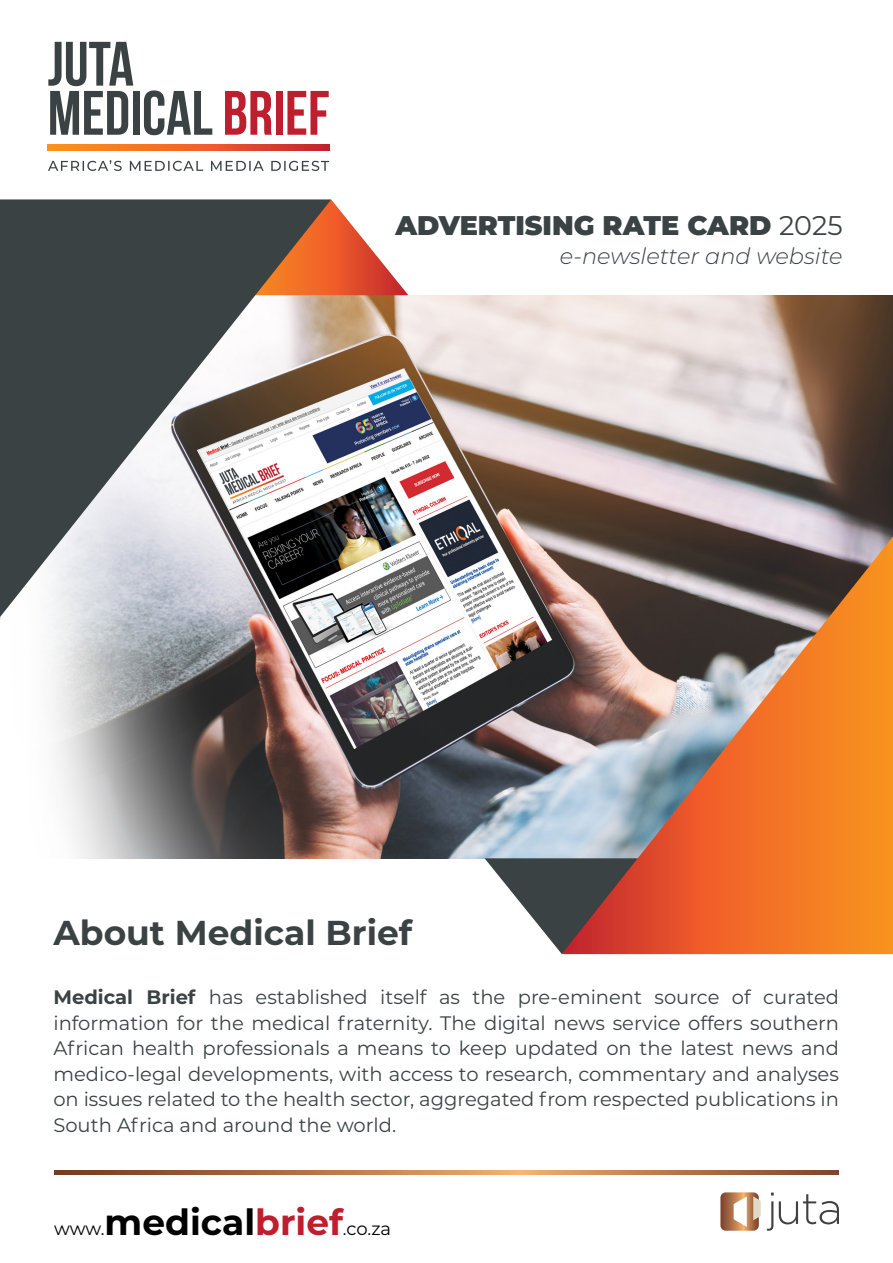
<style>
.page{position:relative;width:893px;height:1263px;background:#fff}
.page>*{position:absolute;margin:0;border:0;box-sizing:border-box;transform-origin:0 0}
.t1{font:700 62.55px/49.1px "Bebas Neue";color:#3b4244}
.t2{font:700 34.5px "Montserrat";color:#3b4244}
.t3{font:900 27px "Montserrat";color:#3b4244}
.t4{font:italic 300 22.5px "Montserrat";color:#3b4244}
.t5{font:19.5px/25.5px "Montserrat";color:#3b4244;text-align:justify}
.t6{font:18px "Montserrat";letter-spacing:-.005em;color:#000}
.s1{color:#be1e2d}
.s2{font-weight:400}
.s3{font-weight:700}
.s4{font-weight:700;font-size:36px}
.s5{font-weight:700;font-size:36px;color:#be1e2d}
</style>
<div class="page">
<img style="left:51px;top:295px;width:842px;height:563px">
<svg style="left:331px;top:199px;width:77px;height:96px"></svg>
<svg style="left:0;top:199px;width:331px;height:420px;fill:#3b4244"></svg>
<svg style="left:485px;top:858px;width:77px;height:96px"></svg>
<svg style="left:562px;top:536px;width:331px;height:418px;background:#b87851"></svg>
<svg style="left:767px;top:1192px;width:72px;height:39px"></svg>
<svg style="left:720px;top:1192px;width:41px;height:39px"></svg>
<svg style="left:48px;top:160px;width:281px;height:11px"></svg>
<svg style="left:48px;top:144px;width:281px;height:7px;background:#e76027"></svg>
<svg style="left:54px;top:1170px;width:785px;height:5px;background:#b17349"></svg>
<h1 class="t1" style="left:48px;top:39px;width:283px">JUTA<br>MEDICAL <span class="s1">BRIEF</span></h1>
<h3 class="t3" style="left:395px;top:205px;width:449px">ADVERTISING RATE CARD <span class="s2">2025</span></h3>
<p class="t4" style="left:560px;top:241px;width:284px">e-newsletter and website</p>
<h2 class="t2" style="left:53px;top:908px;width:360px">About Medical Brief</h2>
<p class="t5" style="left:53px;top:984px;width:787px"><span class="s3">Medical Brief</span> has established itself as the pre-eminent source of curated information for the medical fraternity. The digital news service offers southern African health professionals a means to keep updated on the latest news and medico-legal developments, with access to research, commentary and analyses on issues related to the health sector, aggregated from respected publications in South Africa and around the world.</p>
<p class="t6" style="left:54px;top:1216px;width:339px">www.<span class="s4">medical</span><span class="s5">brief</span>.co.za</p>
</div>
